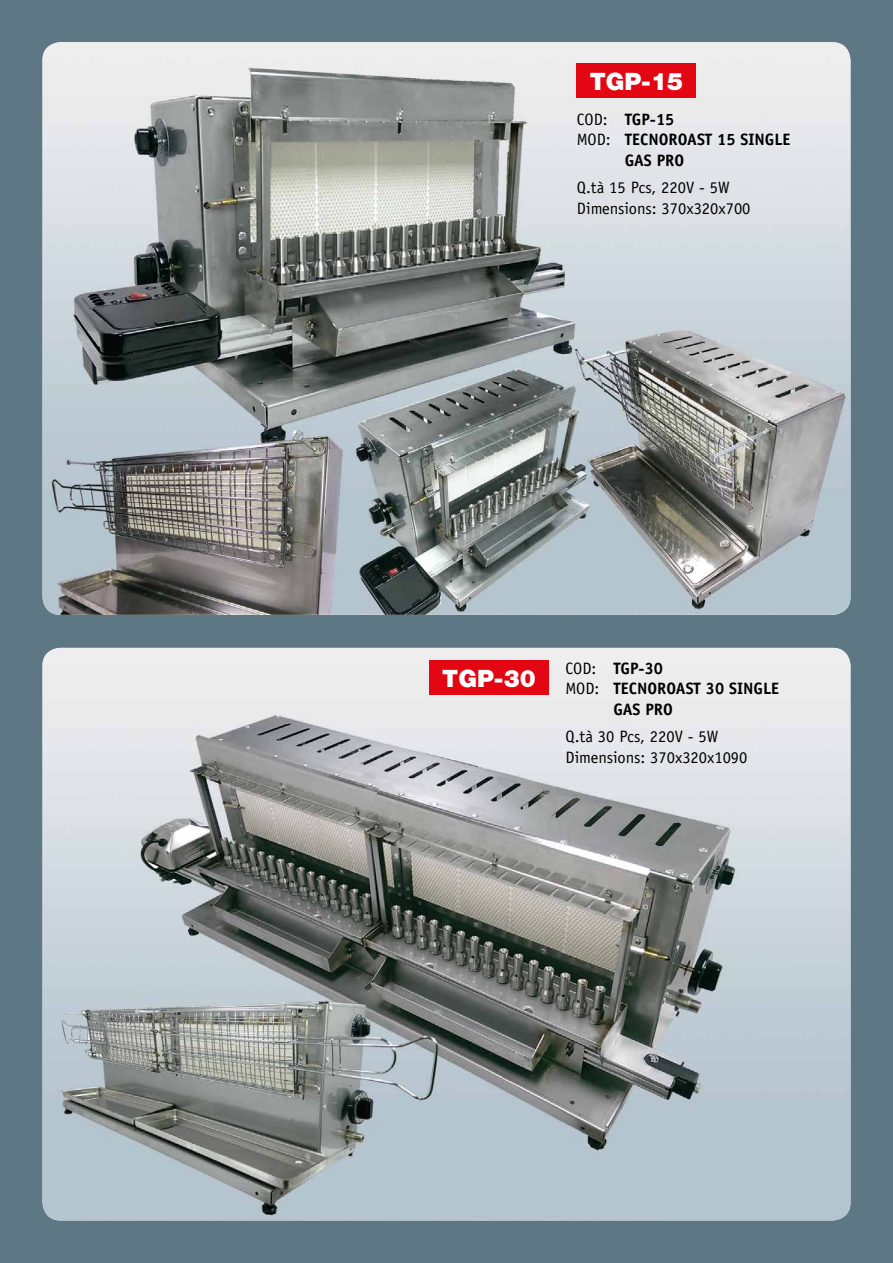
<style>
.page{position:relative;width:893px;height:1263px;background:#5d7784}
.page>*{position:absolute;margin:0;border:0;box-sizing:border-box;transform-origin:0 0}
.t1{font:900 24px "Helvetica Neue";color:#fff}
.t2{font:16.5px/20.7px "Officina Sans";color:#000}
.t3{font:700 16.5px "Officina Sans";color:#000}
.s1{font-weight:400}
</style>
<div class="page">
<img style="left:43px;top:42px;width:807px;height:573px">
<div style="left:577px;top:64px;width:119px;height:34px;background:#e30613"></div>
<img style="left:43px;top:648px;width:807px;height:572px">
<div style="left:429px;top:660px;width:120px;height:34px;background:#e30613"></div>
<h1 class="t1" style="left:590px;top:67px;width:95px">TGP-15</h1>
<p class="t3" style="left:577px;top:109px;width:99px"><span class="s1">COD:</span> TGP-15</p>
<p class="t3" style="left:577px;top:129px;width:215px"><span class="s1">MOD:</span> TECNOROAST 15 SINGLE</p>
<p class="t3" style="left:625px;top:150px;width:61px">GAS PRO</p>
<p class="t2" style="left:577px;top:177px;width:175px">Q.tà 15 Pcs, 220V - 5W<br>Dimensions: 370x320x700</p>
<h1 class="t1" style="left:442px;top:664px;width:95px">TGP-30</h1>
<p class="t3" style="left:566px;top:658px;width:99px"><span class="s1">COD:</span> TGP-30</p>
<p class="t3" style="left:566px;top:678px;width:215px"><span class="s1">MOD:</span> TECNOROAST 30 SINGLE</p>
<p class="t3" style="left:614px;top:699px;width:61px">GAS PRO</p>
<p class="t2" style="left:566px;top:726px;width:183px">Q.tà 30 Pcs, 220V - 5W<br>Dimensions: 370x320x1090</p>
</div>
